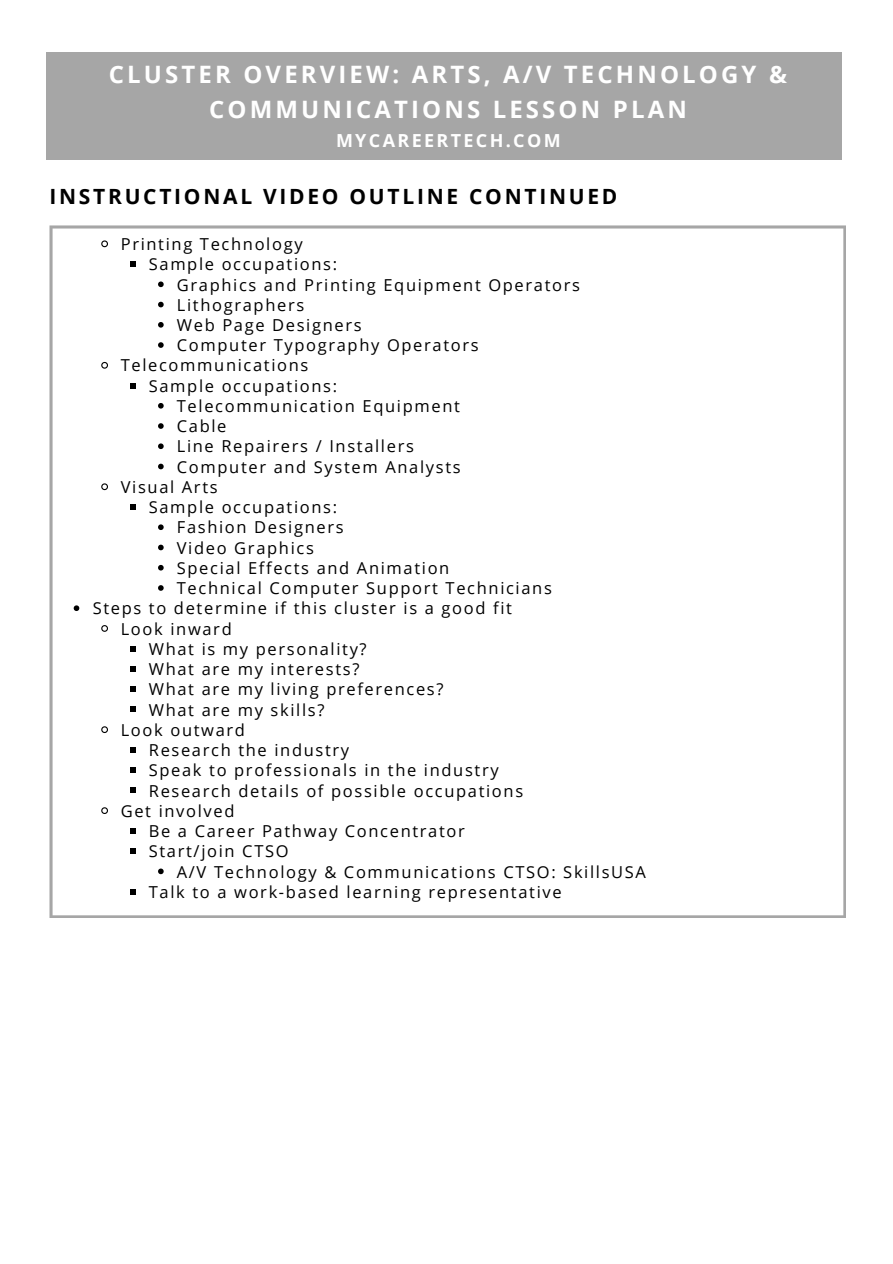
<style>
.page{position:relative;width:893px;height:1264px;background:#fff}
.page>*{position:absolute;margin:0;border:0;box-sizing:border-box;transform-origin:0 0}
.t1{font:700 24px/34.8px "Open Sans";letter-spacing:.13em;color:#fff;text-align:center}
.t2{font:700 21px "Open Sans";letter-spacing:.13em;color:#000}
.t3{font:700 18px "Open Sans";letter-spacing:.13em;color:#fff}
.t4{font:16.5px "Open Sans";letter-spacing:.1em;color:#000}
</style>
<div class="page">
<svg style="left:49px;top:225px;width:797px;height:693px"></svg>
<svg style="left:100px;top:240px;width:9px;height:8px"></svg>
<svg style="left:130px;top:261px;width:5px;height:6px"></svg>
<svg style="left:158px;top:281px;width:6px;height:6px"></svg>
<svg style="left:158px;top:302px;width:6px;height:5px"></svg>
<svg style="left:158px;top:322px;width:6px;height:5px"></svg>
<svg style="left:158px;top:342px;width:6px;height:6px"></svg>
<svg style="left:100px;top:361px;width:9px;height:8px"></svg>
<svg style="left:130px;top:383px;width:5px;height:5px"></svg>
<svg style="left:158px;top:403px;width:6px;height:5px"></svg>
<svg style="left:158px;top:423px;width:6px;height:6px"></svg>
<svg style="left:158px;top:443px;width:6px;height:6px"></svg>
<svg style="left:158px;top:463px;width:6px;height:6px"></svg>
<svg style="left:100px;top:482px;width:9px;height:9px"></svg>
<svg style="left:130px;top:504px;width:5px;height:6px"></svg>
<svg style="left:158px;top:524px;width:6px;height:6px"></svg>
<svg style="left:158px;top:544px;width:6px;height:6px"></svg>
<svg style="left:158px;top:565px;width:6px;height:5px"></svg>
<svg style="left:158px;top:585px;width:6px;height:5px"></svg>
<svg style="left:74px;top:605px;width:5px;height:6px"></svg>
<svg style="left:100px;top:624px;width:9px;height:8px"></svg>
<svg style="left:130px;top:646px;width:5px;height:5px"></svg>
<svg style="left:130px;top:666px;width:5px;height:5px"></svg>
<svg style="left:130px;top:686px;width:5px;height:6px"></svg>
<svg style="left:130px;top:706px;width:5px;height:6px"></svg>
<svg style="left:100px;top:725px;width:9px;height:9px"></svg>
<svg style="left:130px;top:747px;width:5px;height:5px"></svg>
<svg style="left:130px;top:767px;width:5px;height:6px"></svg>
<svg style="left:130px;top:787px;width:5px;height:6px"></svg>
<svg style="left:100px;top:806px;width:9px;height:8px"></svg>
<svg style="left:130px;top:828px;width:5px;height:5px"></svg>
<svg style="left:130px;top:848px;width:5px;height:6px"></svg>
<svg style="left:158px;top:868px;width:6px;height:6px"></svg>
<svg style="left:130px;top:888px;width:5px;height:6px"></svg>
<div style="left:46px;top:111px;width:795px;height:48px;background:#a6a6a6"></div>
<div style="left:46px;top:52px;width:795px;height:60px;background:#a6a6a6"></div>
<p class="t1" style="left:109px;top:56px;width:679px">CLUSTER OVERVIEW: ARTS, A/V TECHNOLOGY &amp;<br>COMMUNICATIONS LESSON PLAN</p>
<p class="t3" style="left:336px;top:128px;width:226px">MYCAREERTECH.COM</p>
<p class="t2" style="left:49px;top:182px;width:569px">INSTRUCTIONAL VIDEO OUTLINE CONTINUED</p>
<p class="t4" style="left:121px;top:232px;width:183px">Printing Technology</p>
<p class="t4" style="left:149px;top:253px;width:190px">Sample occupations:</p>
<p class="t4" style="left:177px;top:273px;width:404px">Graphics and Printing Equipment Operators</p>
<p class="t4" style="left:177px;top:293px;width:129px">Lithographers</p>
<p class="t4" style="left:177px;top:313px;width:186px">Web Page Designers</p>
<p class="t4" style="left:177px;top:333px;width:303px">Computer Typography Operators</p>
<p class="t4" style="left:121px;top:354px;width:189px">Telecommunications</p>
<p class="t4" style="left:149px;top:374px;width:190px">Sample occupations:</p>
<p class="t4" style="left:177px;top:394px;width:284px">Telecommunication Equipment</p>
<p class="t4" style="left:177px;top:414px;width:51px">Cable</p>
<p class="t4" style="left:177px;top:435px;width:238px">Line Repairers / Installers</p>
<p class="t4" style="left:177px;top:455px;width:285px">Computer and System Analysts</p>
<p class="t4" style="left:121px;top:475px;width:98px">Visual Arts</p>
<p class="t4" style="left:149px;top:495px;width:190px">Sample occupations:</p>
<p class="t4" style="left:177px;top:516px;width:168px">Fashion Designers</p>
<p class="t4" style="left:177px;top:536px;width:138px">Video Graphics</p>
<p class="t4" style="left:177px;top:556px;width:274px">Special Effects and Animation</p>
<p class="t4" style="left:177px;top:576px;width:376px">Technical Computer Support Technicians</p>
<p class="t4" style="left:93px;top:596px;width:421px">Steps to determine if this cluster is a good fit</p>
<p class="t4" style="left:121px;top:617px;width:112px">Look inward</p>
<p class="t4" style="left:149px;top:637px;width:219px">What is my personality?</p>
<p class="t4" style="left:149px;top:657px;width:212px">What are my interests?</p>
<p class="t4" style="left:149px;top:677px;width:296px">What are my living preferences?</p>
<p class="t4" style="left:149px;top:698px;width:177px">What are my skills?</p>
<p class="t4" style="left:121px;top:718px;width:126px">Look outward</p>
<p class="t4" style="left:149px;top:738px;width:202px">Research the industry</p>
<p class="t4" style="left:149px;top:758px;width:351px">Speak to professionals in the industry</p>
<p class="t4" style="left:149px;top:779px;width:376px">Research details of possible occupations</p>
<p class="t4" style="left:121px;top:799px;width:115px">Get involved</p>
<p class="t4" style="left:149px;top:819px;width:317px">Be a Career Pathway Concentrator</p>
<p class="t4" style="left:149px;top:839px;width:141px">Start/join CTSO</p>
<p class="t4" style="left:177px;top:860px;width:470px">A/V Technology &amp; Communications CTSO: SkillsUSA</p>
<p class="t4" style="left:149px;top:880px;width:414px">Talk to a work-based learning representative</p>
</div>
